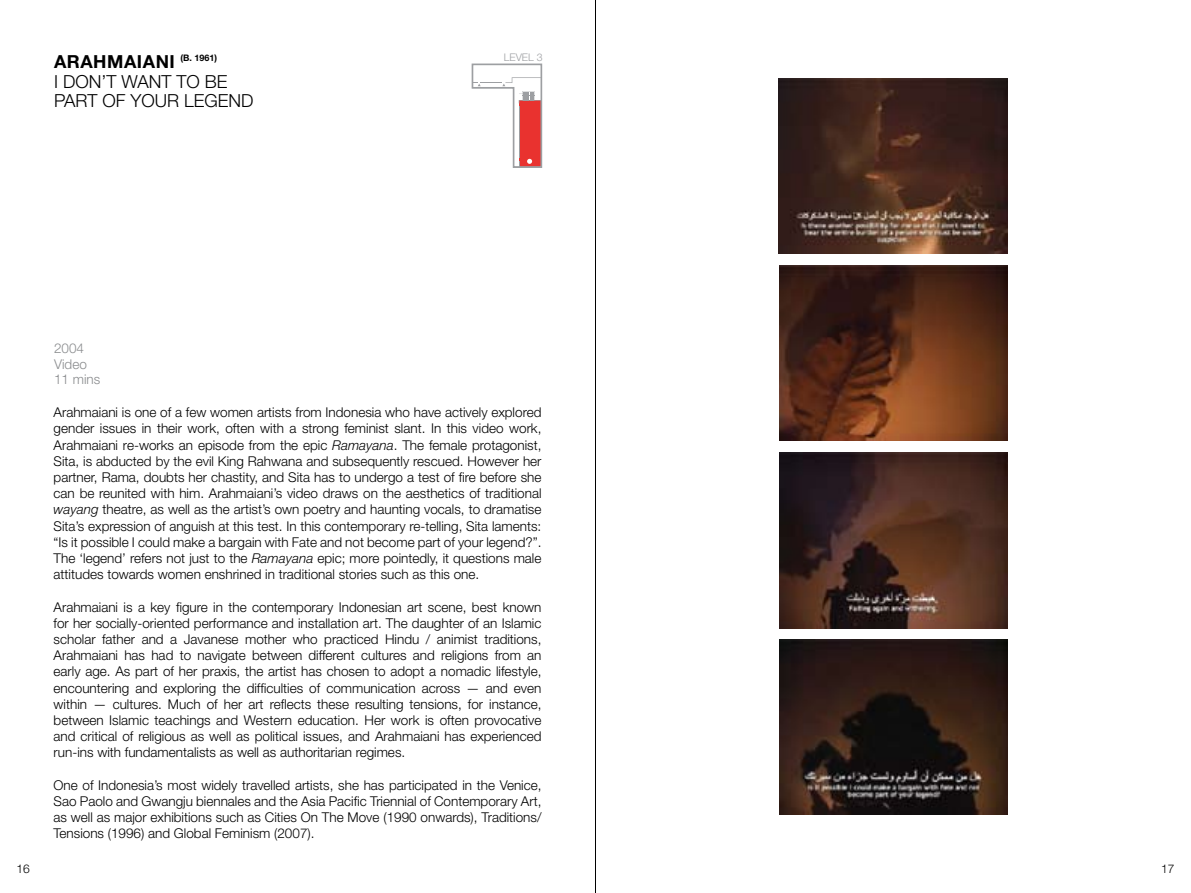
<style>
.page{position:relative;width:1191px;height:893px;background:#fff}
.page>*{position:absolute;margin:0;border:0;box-sizing:border-box;transform-origin:0 0}
.t1{font:300 18px/19.5px "Helvetica Neue";color:#000}
.t2{font:300 13.5px/16.2px "Helvetica Neue";color:#000;text-align:justify}
.t3{font:300 13.5px/15.6px "Helvetica Neue";color:#8a8c8e}
.t4{font:300 12px "Helvetica Neue";color:#000}
.t5{font:300 10.5px "Helvetica Neue";color:#9d9fa2}
.s1{font-weight:700}
.s2{font-style:italic}
</style>
<div class="page">
<svg style="left:471px;top:64px;width:71px;height:104px"></svg>
<img style="left:778px;top:78px;width:229px;height:176px">
<img style="left:779px;top:265px;width:228px;height:175px">
<img style="left:779px;top:453px;width:228px;height:175px">
<img style="left:780px;top:640px;width:227px;height:175px">
<hr style="left:595px;top:0;width:1px;height:893px;background:#000">
<h1 class="t1" style="left:54px;top:52px;width:201px"><span class="s1">ARAHMAIANI</span> <sup>(B.</sup> <sup>1961)<br></sup>I DON’T WANT TO BE<br>PART OF YOUR LEGEND</h1>
<p class="t3" style="left:54px;top:340px;width:48px">2004<br>Video<br>11 mins</p>
<p class="t5" style="left:504px;top:51px;width:40px">LEVEL 3</p>
<p class="t2" style="left:54px;top:404px;width:489px">Arahmaiani is one of a few women artists from Indonesia who have actively explored gender issues in their work, often with a strong feminist slant. In this video work, Arahmaiani re-works an episode from the epic <span class="s2">Ramayana</span>. The female protagonist, Sita, is abducted by the evil King Rahwana and subsequently rescued. However her partner, Rama, doubts her chastity, and Sita has to undergo a test of fire before she can be reunited with him. Arahmaiani’s video draws on the aesthetics of traditional <span class="s2">wayang</span> theatre, as well as the artist’s own poetry and haunting vocals, to dramatise Sita’s expression of anguish at this test. In this contemporary re-telling, Sita laments: “Is it possible I could make a bargain with Fate and not become part of your legend?”.<br>The ‘legend’ refers not just to the <span class="s2">Ramayana</span> epic; more pointedly, it questions male attitudes towards women enshrined in traditional stories such as this one.</p>
<p class="t2" style="left:54px;top:598px;width:489px">Arahmaiani is a key figure in the contemporary Indonesian art scene, best known for her socially-oriented performance and installation art. The daughter of an Islamic scholar father and a Javanese mother who practiced Hindu / animist traditions, Arahmaiani has had to navigate between different cultures and religions from an early age. As part of her praxis, the artist has chosen to adopt a nomadic lifestyle, encountering and exploring the difficulties of communication across — and even within — cultures. Much of her art reflects these resulting tensions, for instance, between Islamic teachings and Western education. Her work is often provocative and critical of religious as well as political issues, and Arahmaiani has experienced run-ins with fundamentalists as well as authoritarian regimes.</p>
<p class="t2" style="left:54px;top:777px;width:489px">One of Indonesia’s most widely travelled artists, she has participated in the Venice, Sao Paolo and Gwangju biennales and the Asia Pacific Triennial of Contemporary Art, as well as major exhibitions such as Cities On The Move (1990 onwards), Traditions/ Tensions (1996) and Global Feminism (2007).</p>
<p class="t4" style="left:16px;top:861px;width:15px">16</p>
<p class="t4" style="left:1161px;top:861px;width:15px">17</p>
</div>
